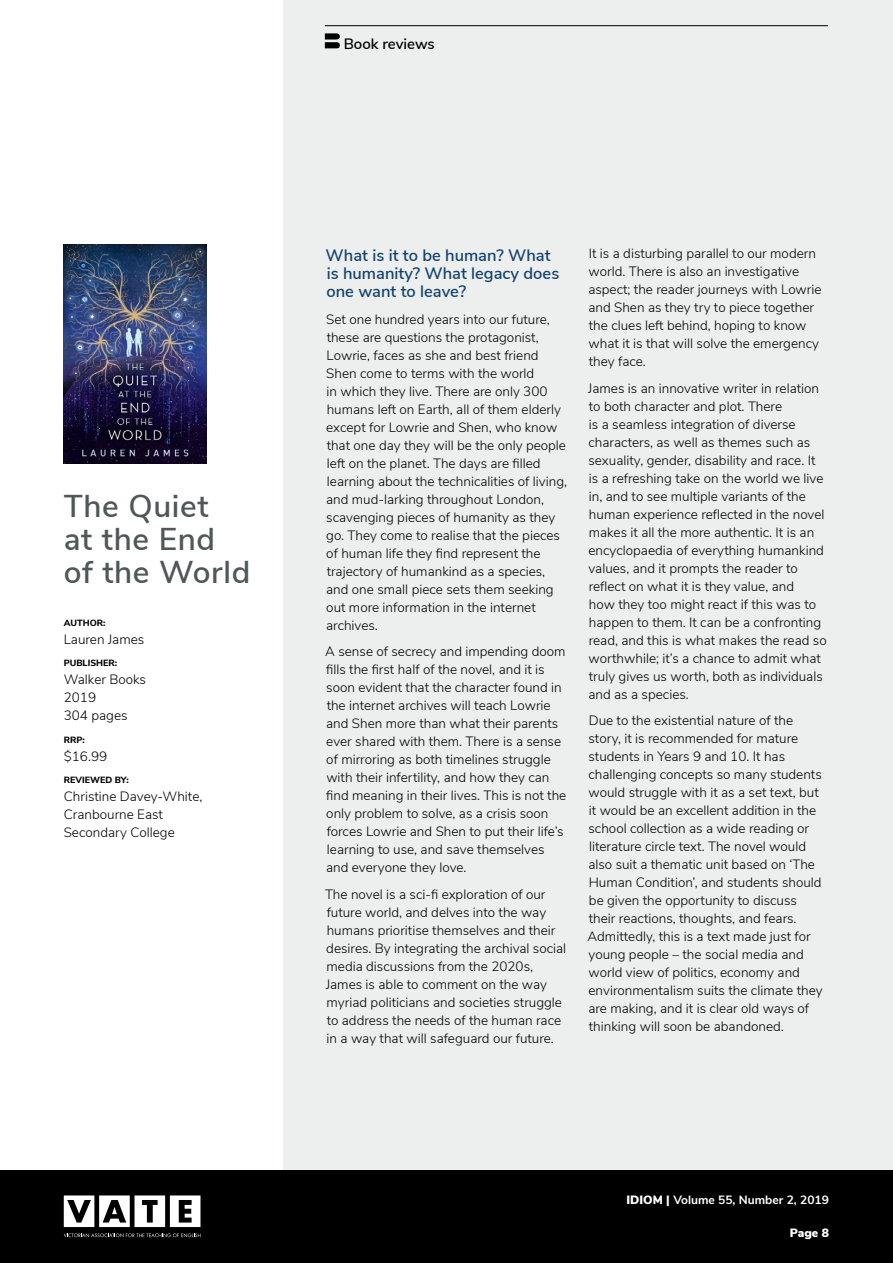
<style>
.page{position:relative;width:893px;height:1263px;background:#fff}
.page>*{position:absolute;margin:0;border:0;box-sizing:border-box;transform-origin:0 0}
.Book_title{font:600 31.5px/33px "Nunito Sans";letter-spacing:.02em;color:#505759}
._02___Intro_Text{font:600 16.5px/18px "Nunito Sans";color:#13426b}
.t1{font:600 15px "Nunito Sans";color:#000}
._01___Body_copy{font:300 13.5px/18px "Nunito Sans";color:#000}
.Details_6pt{font:300 13.5px/18px "Nunito Sans";color:#000}
.Book_Details{font:300 13.5px/18px "Nunito Sans";color:#000}
.t2{font:700 12px "Nunito Sans";color:#fff}
.t3{font:900 12px "Nunito Sans";color:#fff}
.Details_6pt-2{font:800 9px "Nunito Sans";color:#000}
.s1{font-weight:900}
</style>
<div class="page">
<div style="left:283px;top:0;width:610px;height:1170px;background:#edeeee"></div>
<div style="left:0;top:1170px;width:893px;height:93px;background:#000"></div>
<svg style="left:64px;top:1195px;width:136px;height:32px"></svg>
<svg style="left:64px;top:1233px;width:136px;height:4px"></svg>
<hr style="left:325px;top:25px;width:503px;height:1px;background:#000">
<svg style="left:325px;top:33px;width:15px;height:15px"></svg>
<img style="left:64px;top:244px;width:143px;height:219px">
<p class="t1" style="left:344px;top:32px;width:93px">Book reviews</p>
<p class="Book_title" style="left:64px;top:487px;width:188px">The Quiet<br>at the End of the World</p>
<p class="Details_6pt-2" style="left:64px;top:616px;width:43px">AUTHOR:</p>
<p class="Book_Details" style="left:64px;top:630px;width:82px">Lauren James</p>
<p class="Details_6pt-2" style="left:64px;top:657px;width:55px">PUBLISHER:</p>
<p class="Book_Details" style="left:64px;top:670px;width:84px">Walker Books<br>2019<br>304 pages</p>
<p class="Details_6pt-2" style="left:64px;top:733px;width:22px">RRP:</p>
<p class="Book_Details" style="left:64px;top:746px;width:45px">$16.99</p>
<p class="Details_6pt-2" style="left:64px;top:773px;width:67px">REVIEWED BY:</p>
<p class="Details_6pt" style="left:64px;top:786px;width:140px">Christine Davey-White,<br>Cranbourne East<br>Secondary College</p>
<p class="_02___Intro_Text" style="left:326px;top:245px;width:235px">What is it to be human? What is humanity? What legacy does one want to leave?</p>
<p class="_01___Body_copy" style="left:326px;top:309px;width:243px">Set one hundred years into our future, these are questions the protagonist, Lowrie, faces as she and best friend Shen come to terms with the world<br>in which they live. There are only 300 humans left on Earth, all of them elderly except for Lowrie and Shen, who know that one day they will be the only people left on the planet. The days are filled learning about the technicalities of living, and mud-larking throughout London, scavenging pieces of humanity as they go. They come to realise that the pieces of human life they find represent the trajectory of humankind as a species, and one small piece sets them seeking out more information in the internet archives.</p>
<p class="_01___Body_copy" style="left:325px;top:642px;width:243px">A sense of secrecy and impending doom fills the first half of the novel, and it is soon evident that the character found in the internet archives will teach Lowrie and Shen more than what their parents ever shared with them. There is a sense of mirroring as both timelines struggle with their infertility, and how they can find meaning in their lives. This is not the only problem to solve, as a crisis soon forces Lowrie and Shen to put their life’s learning to use, and save themselves and everyone they love.</p>
<p class="_01___Body_copy" style="left:325px;top:884px;width:243px">The novel is a sci-fi exploration of our future world, and delves into the way humans prioritise themselves and their desires. By integrating the archival social media discussions from the 2020s, James is able to comment on the way myriad politicians and societies struggle to address the needs of the human race in a way that will safeguard our future.</p>
<p class="_01___Body_copy" style="left:588px;top:244px;width:235px">It is a disturbing parallel to our modern world. There is also an investigative aspect; the reader journeys with Lowrie and Shen as they try to piece together the clues left behind, hoping to know what it is that will solve the emergency they face.</p>
<p class="_01___Body_copy" style="left:588px;top:378px;width:240px">James is an innovative writer in relation to both character and plot. There<br>is a seamless integration of diverse characters, as well as themes such as sexuality, gender, disability and race. It is a refreshing take on the world we live in, and to see multiple variants of the human experience reflected in the novel makes it all the more authentic. It is an encyclopaedia of everything humankind values, and it prompts the reader to reflect on what it is they value, and<br>how they too might react if this was to happen to them. It can be a confronting read, and this is what makes the read so worthwhile; it’s a chance to admit what truly gives us worth, both as individuals and as a species.</p>
<p class="_01___Body_copy" style="left:587px;top:711px;width:237px">Due to the existential nature of the story, it is recommended for mature students in Years 9 and 10. It has challenging concepts so many students would struggle with it as a set text, but it would be an excellent addition in the school collection as a wide reading or literature circle text. The novel would also suit a thematic unit based on ‘The Human Condition’, and students should be given the opportunity to discuss their reactions, thoughts, and fears.<br>Admittedly, this is a text made just for young people – the social media and world view of politics, economy and environmentalism suits the climate they are making, and it is clear old ways of thinking will soon be abandoned.</p>
<p class="t2" style="left:626px;top:1190px;width:204px"><span class="s1">IDIOM |</span> Volume 55, Number 2, 2019</p>
<p class="t3" style="left:790px;top:1224px;width:41px">Page 8</p>
</div>
